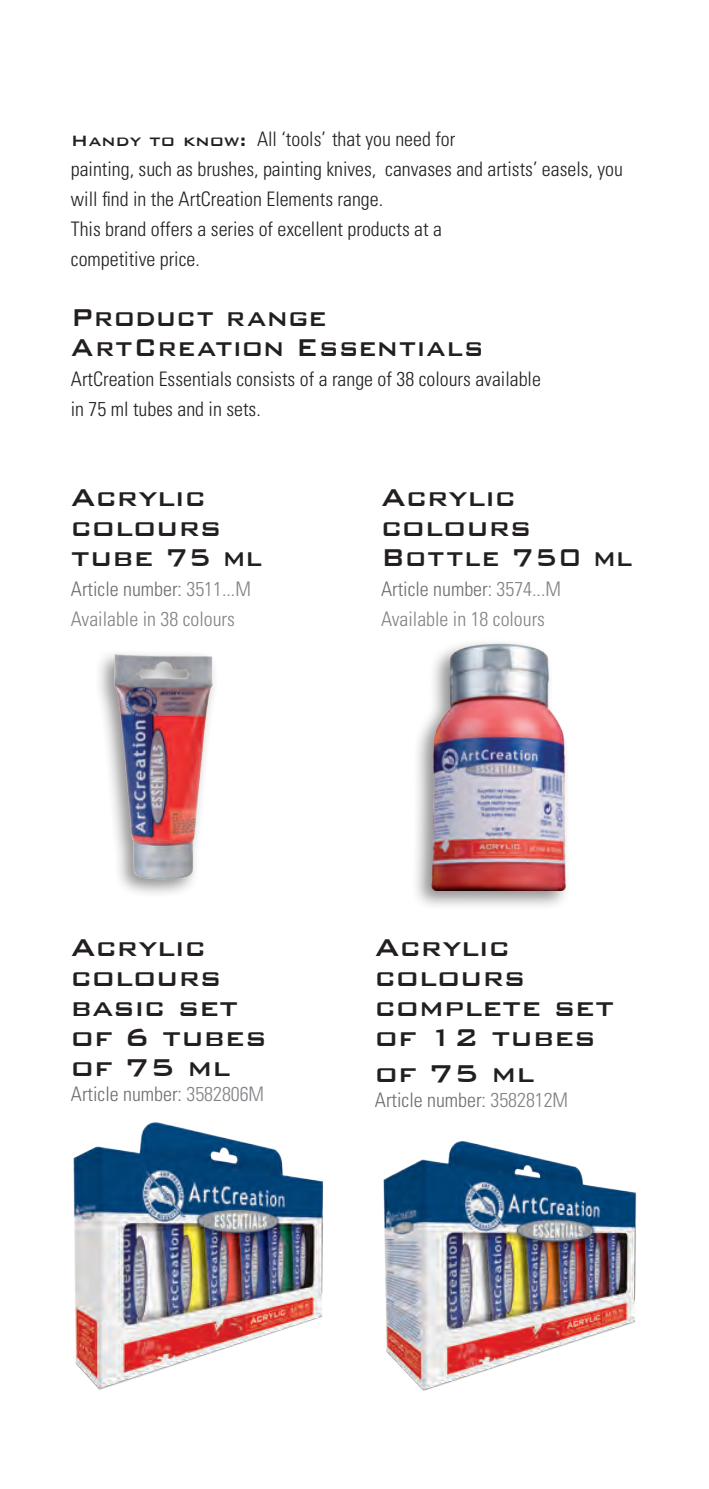
<style>
.page{position:relative;width:709px;height:1489px;background:#fff}
.page>*{position:absolute;margin:0;border:0;box-sizing:border-box;transform-origin:0 0}
.t1{font:500 32.5px/30px "Bank Gothic";color:#231f20}
.t2{font:500 32.5px/30px "Bank Gothic";color:#231f20;scale:.92 1}
.t3{font:500 32.5px "Bank Gothic";letter-spacing:.02em;color:#231f20;scale:.92 1}
.t4{font:300 condensed 20px/30px "Univers";color:#231f20}
.t5{font:300 condensed 20px "Univers";color:#6c6d70}
.t6{font:300 condensed 20px "Univers";color:#808285}
.s1{font-family:"Bank Gothic";font-weight:500;font-stretch:normal}
.s2{color:#808285}
</style>
<div class="page">
<div style="left:93px;top:647px;width:125px;height:251px;background:#231f20;opacity:.5"></div>
<img style="left:111px;top:652px;width:106px;height:229px">
<div style="left:410px;top:637px;width:160px;height:273px;background:#231f20;opacity:.5"></div>
<img style="left:431px;top:643px;width:135px;height:247px">
<img style="left:73px;top:1122px;width:251px;height:268px">
<img style="left:383px;top:1141px;width:254px;height:250px">
<p class="t4" style="left:71px;top:124px;width:553px"><span class="s1">Handy to know:</span> All ‘tools’ that you need for<br>painting, such as brushes, painting knives, canvases and artists’ easels, you will find in the ArtCreation Elements range.<br>This brand offers a series of excellent products at a<br>competitive price.</p>
<h1 class="t2" style="left:71px;top:299px;width:450px">Product range<br>ArtCreation Essentials</h1>
<p class="t4" style="left:71px;top:364px;width:471px">ArtCreation Essentials consists of a range of 38 colours available in 75 ml tubes and in sets.</p>
<h1 class="t1" style="left:71px;top:479px;width:136px">Acrylic</h1>
<h1 class="t1" style="left:381px;top:479px;width:136px">Acrylic</h1>
<h1 class="t1" style="left:71px;top:509px;width:152px">colours</h1>
<h1 class="t1" style="left:381px;top:509px;width:152px">colours</h1>
<h1 class="t1" style="left:71px;top:539px;width:193px">tube 75 ml</h1>
<h1 class="t3" style="left:381px;top:532px;width:274px">Bottle 750 ml</h1>
<p class="t5" style="left:71px;top:577px;width:181px">Article number: <span class="s2">3511...M</span></p>
<p class="t5" style="left:381px;top:577px;width:181px">Article number: <span class="s2">3574...M</span></p>
<p class="t6" style="left:71px;top:607px;width:165px">Available in 38 colours</p>
<p class="t6" style="left:381px;top:607px;width:165px">Available in 18 colours</p>
<h1 class="t1" style="left:71px;top:929px;width:197px">Acrylic colours basic set of 6 tubes of 75 ml</h1>
<p class="t5" style="left:71px;top:1082px;width:195px">Article number: <span class="s2">3582806M</span></p>
<h1 class="t1" style="left:375px;top:929px;width:241px">Acrylic colours complete set of 12 tubes</h1>
<h1 class="t1" style="left:375px;top:1055px;width:161px">of 75 ml</h1>
<p class="t5" style="left:375px;top:1087px;width:195px">Article number: <span class="s2">3582812M</span></p>
</div>
